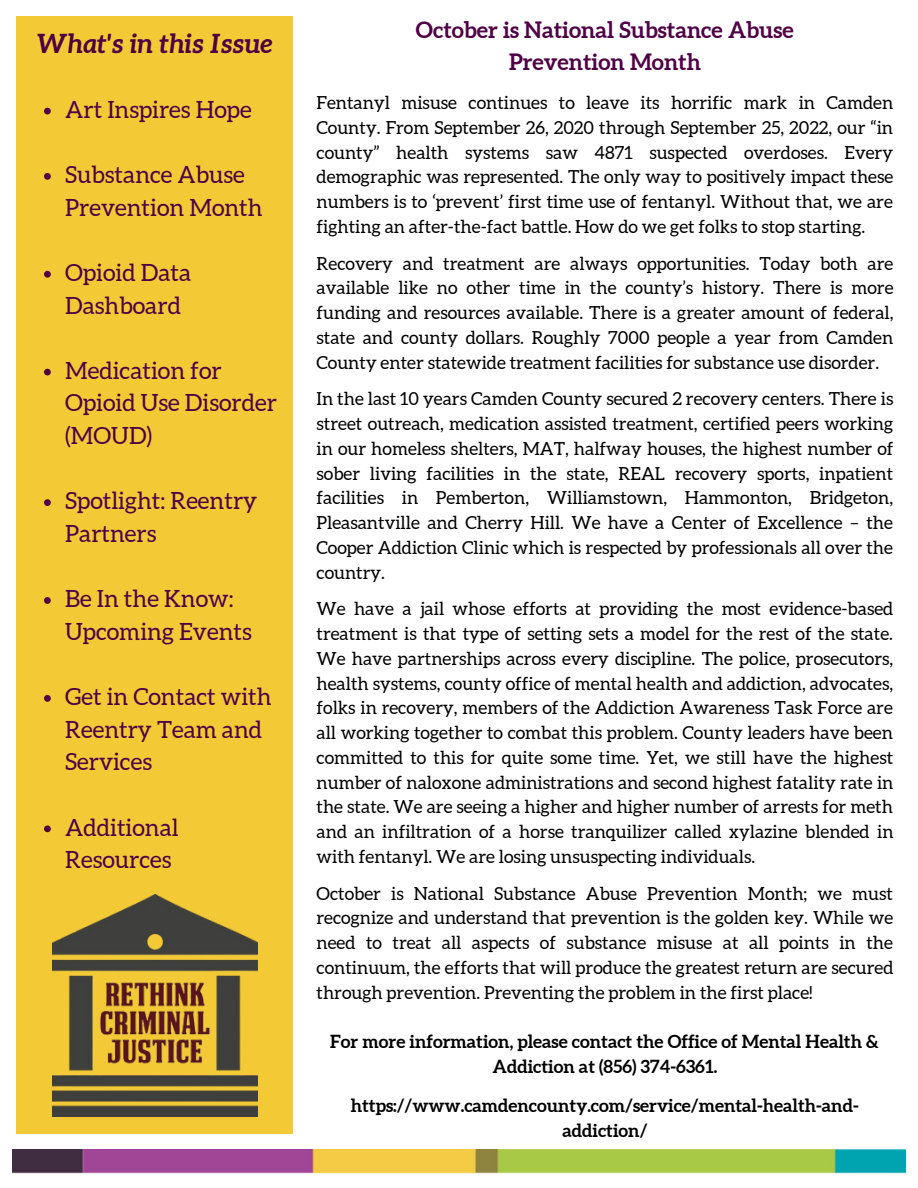
<style>
.page{position:relative;width:918px;height:1188px;background:#fff}
.page>*{position:absolute;margin:0;border:0;box-sizing:border-box;transform-origin:0 0}
.t1{font:italic 700 26.7px "Aleo";color:#4f0045}
.t2{font:23.7px/32.7px "Aleo";color:#4f0045}
.t3{font:700 22.5px/32.7px "Aleo";color:#4f0045;text-align:center}
.t4{font:18px/24.8px "Aleo";color:#000;text-align:justify}
.t5{font:700 18px/24.8px "Aleo";color:#000;text-align:center}
</style>
<div class="page">
<div style="left:16px;top:16px;width:277px;height:1117px;background:#f3ca36"></div>
<img style="left:13px;top:1149px;width:892px;height:24px">
<img style="left:52px;top:895px;width:205px;height:222px">
<svg style="left:44px;top:108px;width:7px;height:6px"></svg>
<svg style="left:44px;top:173px;width:7px;height:7px"></svg>
<svg style="left:44px;top:271px;width:7px;height:7px"></svg>
<svg style="left:44px;top:369px;width:7px;height:6px"></svg>
<svg style="left:44px;top:499px;width:7px;height:7px"></svg>
<svg style="left:44px;top:597px;width:7px;height:7px"></svg>
<svg style="left:44px;top:695px;width:7px;height:7px"></svg>
<svg style="left:44px;top:825px;width:7px;height:7px"></svg>
<h1 class="t1" style="left:37px;top:28px;width:237px">What's in this Issue</h1>
<p class="t3" style="left:416px;top:13px;width:379px">October is National Substance Abuse<br>Prevention Month</p>
<h2 class="t2" style="left:65px;top:93px;width:188px">Art Inspires Hope</h2>
<h2 class="t2" style="left:65px;top:158px;width:199px">Substance Abuse<br>Prevention Month</h2>
<h2 class="t2" style="left:65px;top:256px;width:128px">Opioid Data<br>Dashboard</h2>
<h2 class="t2" style="left:65px;top:354px;width:213px">Medication for<br>Opioid Use Disorder (MOUD)</h2>
<h2 class="t2" style="left:65px;top:485px;width:194px">Spotlight: Reentry<br>Partners</h2>
<h2 class="t2" style="left:65px;top:582px;width:188px">Be In the Know:<br>Upcoming Events</h2>
<h2 class="t2" style="left:65px;top:680px;width:208px">Get in Contact with<br>Reentry Team and<br>Services</h2>
<h2 class="t2" style="left:65px;top:811px;width:115px">Additional<br>Resources</h2>
<p class="t4" style="left:317px;top:90px;width:578px">Fentanyl misuse continues to leave its horrific mark in Camden County. From September 26, 2020 through September 25, 2022, our “in county” health systems saw 4871 suspected overdoses. Every demographic was represented. The only way to positively impact these numbers is to ‘prevent’ first time use of fentanyl. Without that, we are fighting an after-the-fact battle. How do we get folks to stop starting.</p>
<p class="t4" style="left:317px;top:251px;width:578px">Recovery and treatment are always opportunities. Today both are available like no other time in the county’s history. There is more funding and resources available. There is a greater amount of federal, state and county dollars. Roughly 7000 people a year from Camden County enter statewide treatment facilities for substance use disorder.</p>
<p class="t4" style="left:317px;top:387px;width:579px">In the last 10 years Camden County secured 2 recovery centers. There is street outreach, medication assisted treatment, certified peers working in our homeless shelters, MAT, halfway houses, the highest number of sober living facilities in the state, REAL recovery sports, inpatient facilities in Pemberton, Williamstown, Hammonton, Bridgeton, Pleasantville and Cherry Hill. We have a Center of Excellence – the Cooper Addiction Clinic which is respected by professionals all over the country.</p>
<p class="t4" style="left:317px;top:597px;width:579px">We have a jail whose efforts at providing the most evidence-based treatment is that type of setting sets a model for the rest of the state.<br>We have partnerships across every discipline. The police, prosecutors, health systems, county office of mental health and addiction, advocates, folks in recovery, members of the Addiction Awareness Task Force are all working together to combat this problem. County leaders have been committed to this for quite some time. Yet, we still have the highest number of naloxone administrations and second highest fatality rate in the state. We are seeing a higher and higher number of arrests for meth and an infiltration of a horse tranquilizer called xylazine blended in with fentanyl. We are losing unsuspecting individuals.</p>
<p class="t4" style="left:317px;top:881px;width:579px">October is National Substance Abuse Prevention Month; we must recognize and understand that prevention is the golden key. While we need to treat all aspects of substance misuse at all points in the continuum, the efforts that will produce the greatest return are secured through prevention. Preventing the problem in the first place!</p>
<p class="t5" style="left:330px;top:1029px;width:550px">For more information, please contact the Office of Mental Health &amp;<br>Addiction at (856) 374-6361.</p>
<p class="t5" style="left:351px;top:1093px;width:509px">https://www.camdencounty.com/service/mental-health-and&shy;addiction/</p>
</div>
